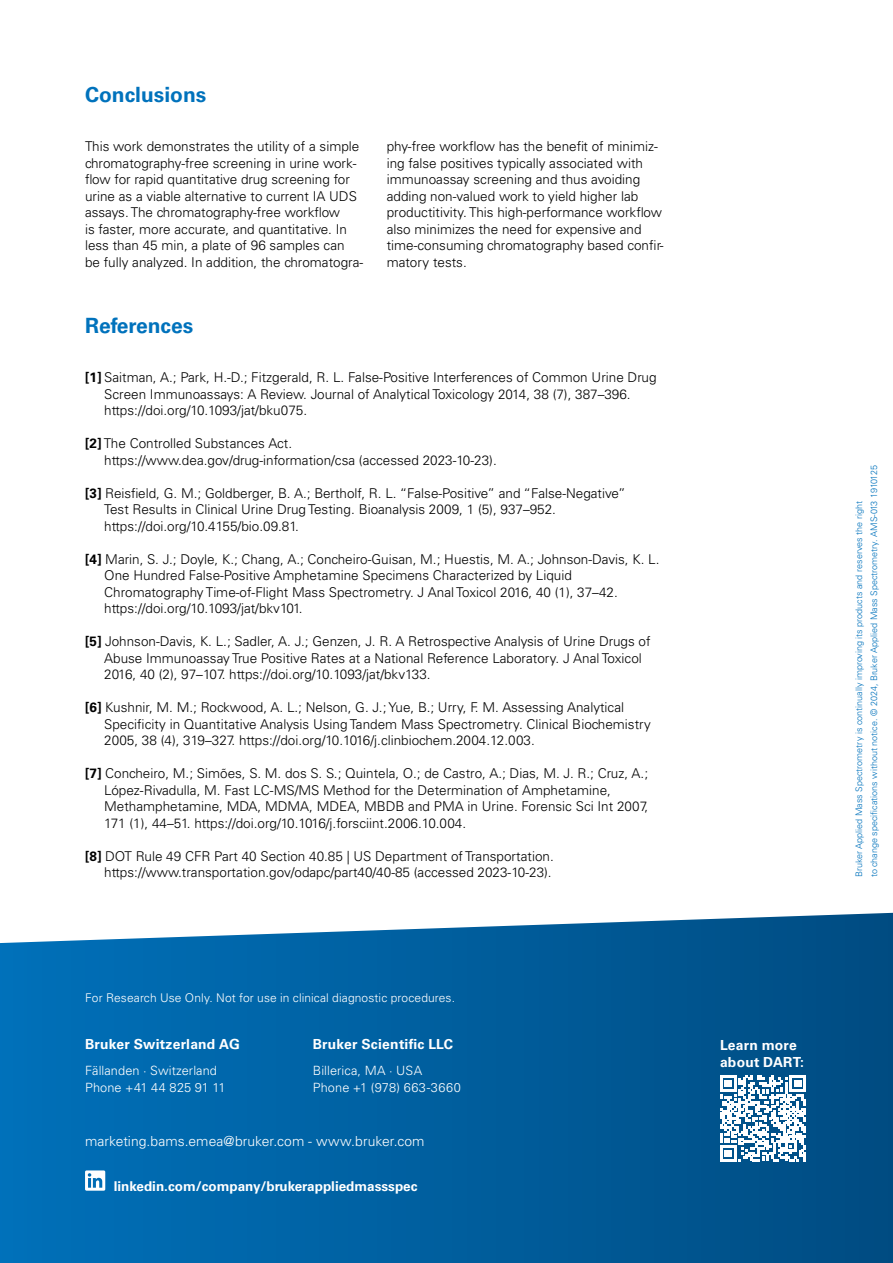
<style>
.page{position:relative;width:893px;height:1263px;background:#fff}
.page>*{position:absolute;margin:0;border:0;box-sizing:border-box;transform-origin:0 0}
.t1{font:700 21px "Univers LT Std";color:#0072bc}
.t2{font:700 13.8px/16.8px "Univers LT Std";letter-spacing:.015em;color:#fff}
.t3{font:300 13.8px "Univers LT Std";letter-spacing:.005em;color:#fff}
.t4{font:300 13.5px/16.5px "Univers LT Std";color:#000}
.t5{font:700 13.5px "Univers LT Std";color:#fff}
.t6{font:300 12.75px/17px "Univers LT Std";letter-spacing:.01em;color:#fff}
.t7{font:300 12px "Univers LT Std";letter-spacing:.01em;color:#fff}
.t8{font:300 9px/15px "Univers LT Std";color:#0072bc}
.s1{font-weight:700}
</style>
<div class="page">
<svg style="left:0;top:913px;width:893px;height:350px;background:#0b65a2"></svg>
<svg style="left:720px;top:1075px;width:86px;height:86px"></svg>
<svg style="left:85px;top:1170px;width:20px;height:21px"></svg>
<h1 class="t1" style="left:85px;top:82px;width:123px">Conclusions</h1>
<p class="t4" style="left:85px;top:138px;width:280px">This work demonstrates the utility of a simple chromatography-free screening in urine work&shy;flow for rapid quantitative drug screening for urine as a viable alternative to current IA UDS assays. The chromatography-free workflow<br>is faster, more accurate, and quantitative. In less than 45 min, a plate of 96 samples can<br>be fully analyzed. In addition, the chromatogra-</p>
<p class="t4" style="left:387px;top:138px;width:278px">phy-free workflow has the benefit of minimiz&shy;ing false positives typically associated with immunoassay screening and thus avoiding adding non-valued work to yield higher lab productitivity. This high-performance workflow also minimizes the need for expensive and time-consuming chromatography based confir&shy;matory tests.</p>
<h1 class="t1" style="left:85px;top:313px;width:110px">References</h1>
<p class="t4" style="left:104px;top:369px;width:554px;text-indent:-19px"><span class="s1">[1]</span> Saitman, A.; Park, H.-D.; Fitzgerald, R. L. False-Positive Interferences of Common Urine Drug<br>Screen Immunoassays: A Review. Journal of Analytical Toxicology 2014, 38 (7), 387–396. https://doi.org/10.1093/jat/bku075.</p>
<p class="t4" style="left:104px;top:435px;width:394px;text-indent:-19px"><span class="s1">[2]</span> The Controlled Substances Act. https://www.dea.gov/drug-information/csa (accessed 2023-10-23).</p>
<p class="t4" style="left:104px;top:484px;width:523px;text-indent:-19px"><span class="s1">[3]</span> Reisfield, G. M.; Goldberger, B. A.; Bertholf, R. L. “False-Positive” and “False-Negative”<br>Test Results in Clinical Urine Drug Testing. Bioanalysis 2009, 1 (5), 937–952. https://doi.org/10.4155/bio.09.81.</p>
<p class="t4" style="left:104px;top:550px;width:557px;text-indent:-19px"><span class="s1">[4]</span> Marin, S. J.; Doyle, K.; Chang, A.; Concheiro-Guisan, M.; Huestis, M. A.; Johnson-Davis, K. L.<br>One Hundred False-Positive Amphetamine Specimens Characterized by Liquid Chromatography Time-of-Flight Mass Spectrometry. J Anal Toxicol 2016, 40 (1), 37–42. https://doi.org/10.1093/jat/bkv101.</p>
<p class="t4" style="left:104px;top:633px;width:548px;text-indent:-19px"><span class="s1">[5]</span> Johnson-Davis, K. L.; Sadler, A. J.; Genzen, J. R. A Retrospective Analysis of Urine Drugs of<br>Abuse Immunoassay True Positive Rates at a National Reference Laboratory. J Anal Toxicol<br>2016, 40 (2), 97–107. https://doi.org/10.1093/jat/bkv133.</p>
<p class="t4" style="left:104px;top:699px;width:548px;text-indent:-19px"><span class="s1">[6]</span> Kushnir, M. M.; Rockwood, A. L.; Nelson, G. J.; Yue, B.; Urry, F. M. Assessing Analytical<br>Specificity in Quantitative Analysis Using Tandem Mass Spectrometry. Clinical Biochemistry<br>2005, 38 (4), 319–327. https://doi.org/10.1016/j.clinbiochem.2004.12.003.</p>
<p class="t4" style="left:104px;top:765px;width:546px;text-indent:-19px"><span class="s1">[7]</span> Concheiro, M.; Simões, S. M. dos S. S.; Quintela, O.; de Castro, A.; Dias, M. J. R.; Cruz, A.; López-Rivadulla, M. Fast LC-MS/MS Method for the Determination of Amphetamine, Methamphetamine, MDA, MDMA, MDEA, MBDB and PMA in Urine. Forensic Sci Int 2007, 171 (1), 44–51. https://doi.org/10.1016/j.forsciint.2006.10.004.</p>
<p class="t4" style="left:85px;top:847px;width:470px;text-align:right"><span class="s1">[8]</span> DOT Rule 49 CFR Part 40 Section 40.85 | US Department of Transportation. https://www.transportation.gov/odapc/part40/40-85 (accessed 2023-10-23).</p>
<p class="t7" style="left:85px;top:990px;width:371px">For Research Use Only. Not for use in clinical diagnostic procedures.</p>
<p class="t2" style="left:85px;top:1036px;width:156px">Bruker Switzerland AG</p>
<p class="t6" style="left:85px;top:1062px;width:142px">Fällanden · Switzerland<br>Phone +41 44 825 91 11</p>
<p class="t2" style="left:313px;top:1036px;width:142px">Bruker Scientific LLC</p>
<p class="t6" style="left:313px;top:1062px;width:149px">Billerica, MA · USA<br>Phone +1 (978) 663-3660</p>
<p class="t3" style="left:85px;top:1133px;width:341px">marketing.bams.emea@bruker.com - www.bruker.com</p>
<p class="t5" style="left:114px;top:1178px;width:305px">linkedin.com/company/brukerappliedmassspec</p>
<p class="t8" style="left:852px;top:877px;width:413px;rotate:-90deg">Bruker Applied Mass Spectrometry is continually improving its products and reserves the right<br>to change specifications without notice. © 2024, Bruker Applied Mass Spectrometry. AMS-013 1910125</p>
<p class="t2" style="left:720px;top:1037px;width:86px">Learn more about DART:</p>
</div>
